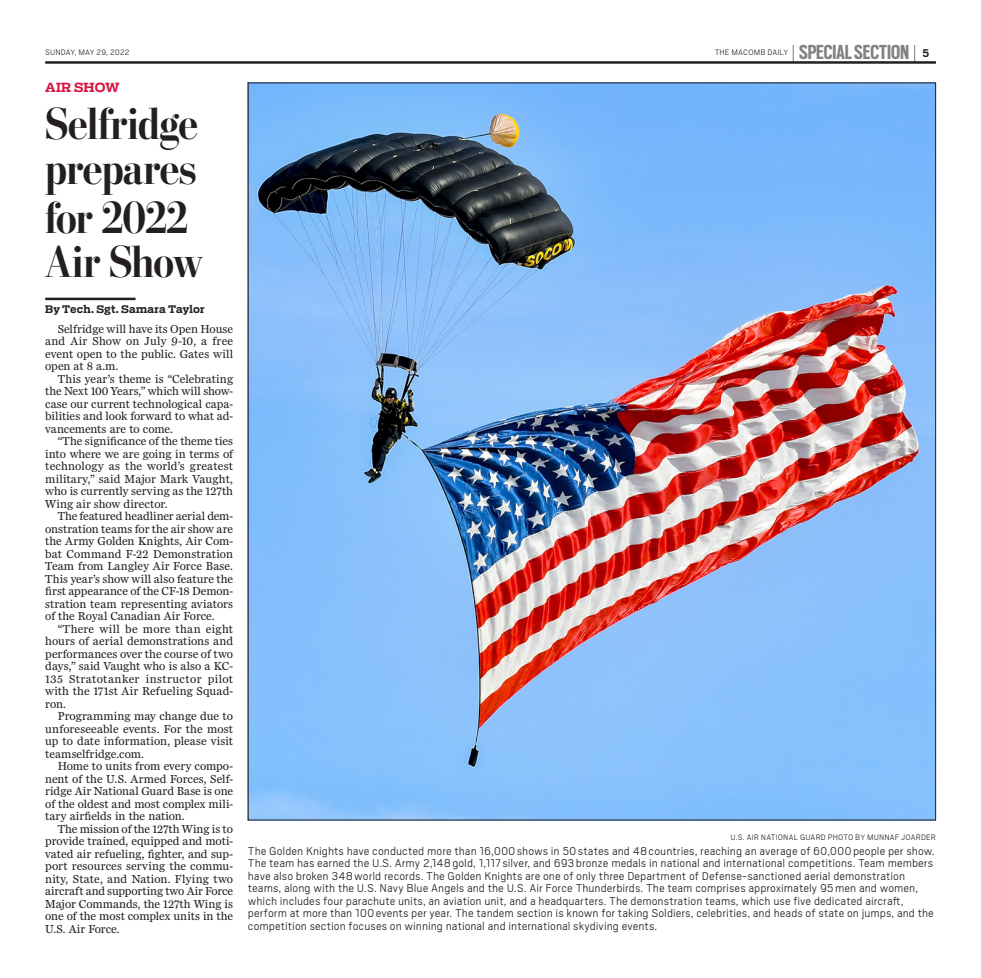
<style>
.page{position:relative;width:981px;height:978px;background:#fff}
.page>*{position:absolute;margin:0;border:0;box-sizing:border-box;transform-origin:0 0}
.t1{font:700 45px/44.4px "Stilson Display";letter-spacing:-.01em;color:#231f20}
.t2{font:700 22.5px "Scout Cond";color:#808285}
.t3{font:300 12.5px/12.5px "Cub Scout";color:#231f20}
.t4{font:700 12.5px "Receiver";letter-spacing:.005em;color:#d81440}
.t5{font:12px/12.5px "Miller Daily Two";letter-spacing:.005em;color:#231f20;text-align:justify}
.t6{font:700 10.25px "Receiver";letter-spacing:.02em;color:#231f20}
.t7{font:300 8.75px "Cub Scout";letter-spacing:.01em;color:#231f20}
.s1{font-family:"Cub Scout";font-weight:300;font-size:21.5px;color:#231f20}
.s2{font-family:"Cub Scout";font-size:12.5px;color:#231f20}
</style>
<div class="page">
<img style="left:250px;top:85px;width:683px;height:733px">
<hr style="left:45px;top:298px;width:90px;height:2px;background:#231f20">
<hr style="left:45px;top:61px;width:890px;height:3px;background:#231f20">
<p class="t7" style="left:45px;top:50px;width:86px">SUNDAY, MAY 29, 2022</p>
<p class="t7" style="left:714px;top:50px;width:75px">THE MACOMB DAILY</p>
<h2 class="t2" style="left:792px;top:38px;width:139px"><span class="s1">|</span> SPECIAL SECTION <span class="s1">|</span> <span class="s2">5</span></h2>
<p class="t4" style="left:45px;top:83px;width:76px">AIR SHOW</p>
<h1 class="t1" style="left:45px;top:107px;width:154px">Selfridge prepares</h1>
<h1 class="t1" style="left:45px;top:200px;width:159px">for 2022<br>Air Show</h1>
<p class="t6" style="left:45px;top:306px;width:161px">By Tech. Sgt. Samara Taylor</p>
<p class="t5" style="left:45px;top:323px;width:189px;text-indent:13px">Selfridge will have its Open House and Air Show on July 9-10, a free event open to the public. Gates will open at 8 a.m.</p>
<p class="t5" style="left:45px;top:373px;width:189px;text-indent:13px">This year’s theme is “Celebrating the Next 100 Years,” which will show&shy;case our current technological capa&shy;bilities and look forward to what ad&shy;vancements are to come.</p>
<p class="t5" style="left:45px;top:436px;width:189px;text-indent:13px">“The significance of the theme ties into where we are going in terms of technology as the world’s greatest military,” said Major Mark Vaught, who is currently serving as the 127th Wing air show director.</p>
<p class="t5" style="left:45px;top:511px;width:189px;text-indent:12px">The featured headliner aerial dem&shy;onstration teams for the air show are the Army Golden Knights, Air Com&shy;bat Command F-22 Demonstration Team from Langley Air Force Base.<br>This year’s show will also feature the first appearance of the CF-18 Demon&shy;stration team representing aviators of the Royal Canadian Air Force.</p>
<p class="t5" style="left:45px;top:623px;width:189px;text-indent:13px">“There will be more than eight hours of aerial demonstrations and performances over the course of two days,” said Vaught who is also a KC-135 Stratotanker instructor pilot with the 171st Air Refueling Squad&shy;ron.</p>
<p class="t5" style="left:45px;top:711px;width:189px;text-indent:13px">Programming may change due to unforeseeable events. For the most up to date information, please visit teamselfridge.com.</p>
<p class="t5" style="left:45px;top:761px;width:189px;text-indent:12px">Home to units from every compo&shy;nent of the U.S. Armed Forces, Self&shy;ridge Air National Guard Base is one of the oldest and most complex mili&shy;tary airfields in the nation.</p>
<p class="t5" style="left:45px;top:823px;width:189px;text-indent:12px">The mission of the 127th Wing is to provide trained, equipped and moti&shy;vated air refueling, fighter, and sup&shy;port resources serving the commu&shy;nity, State, and Nation. Flying two aircraft and supporting two Air Force Major Commands, the 127th Wing is one of the most complex units in the U.S. Air Force.</p>
<p class="t7" style="left:730px;top:834px;width:207px">U.S. AIR NATIONAL GUARD PHOTO BY MUNNAF JOARDER</p>
<p class="t3" style="left:248px;top:846px;width:688px">The Golden Knights have conducted more than 16,000shows in 50states and 48countries, reaching an average of 60,000people per show.<br>The team has earned the U.S. Army 2,148gold, 1,117silver, and 693bronze medals in national and international competitions. Team members have also broken 348world records. The Golden Knights are one of only three Department of Defense-sanctioned aerial demonstration teams, along with the U.S. Navy Blue Angels and the U.S. Air Force Thunderbirds. The team comprises approximately 95men and women, which includes four parachute units, an aviation unit, and a headquarters. The demonstration teams, which use five dedicated aircraft, perform at more than 100events per year. The tandem section is known for taking Soldiers, celebrities, and heads of state on jumps, and the competition section focuses on winning national and international skydiving events.</p>
</div>
